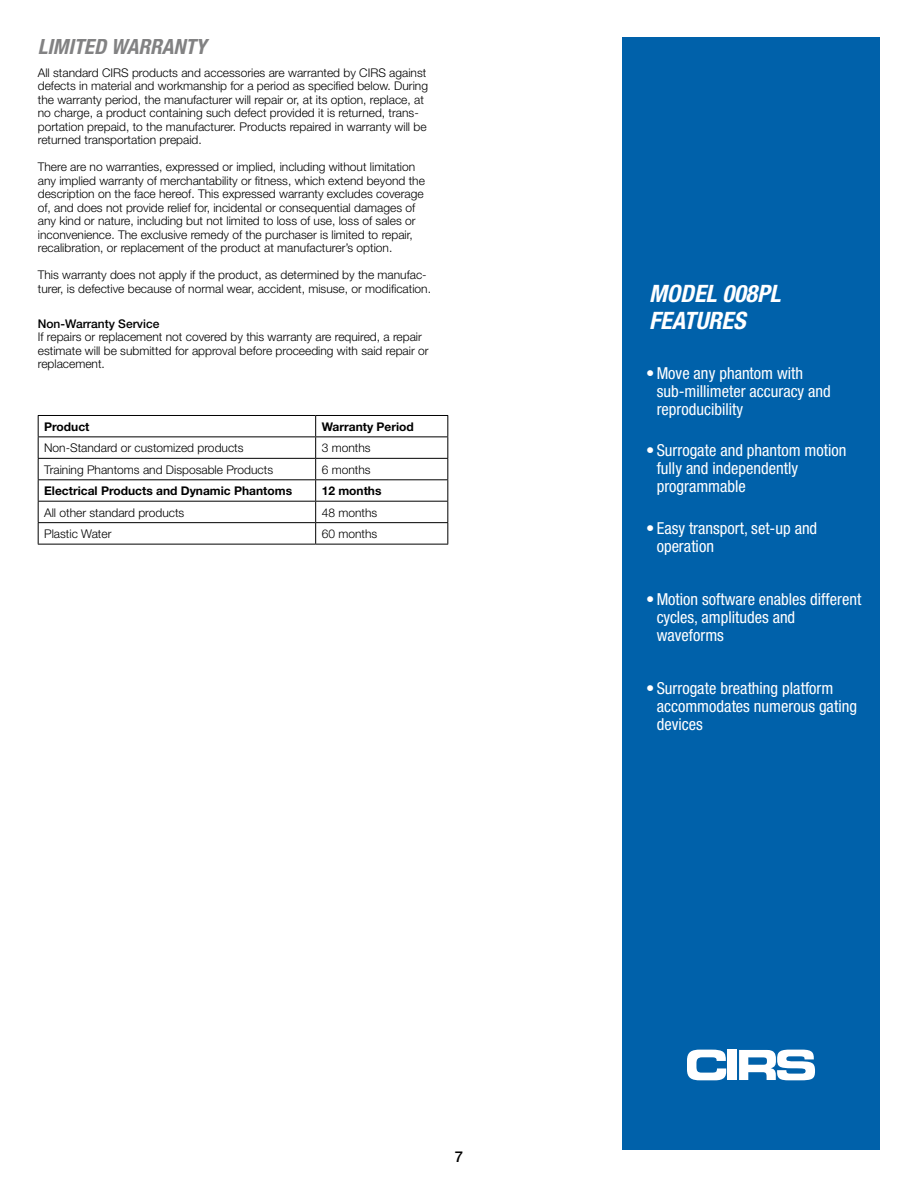
<style>
.page{position:relative;width:918px;height:1188px;background:#fff}
.page>*{position:absolute;margin:0;border:0;box-sizing:border-box;transform-origin:0 0}
.t1{font:italic 700 condensed 24px/26.7px "Helvetica Neue";color:#fff}
.t2{font:italic 700 condensed 21px "Helvetica Neue";color:#828283}
.t3{font:condensed 16.5px/18px "Helvetica Neue";color:#fff}
.t4{font:500 15px "Helvetica Neue";color:#000}
.t5{font:300 12px/13.5px "Helvetica Neue";color:#000}
.t6{font:700 12px "Helvetica Neue";color:#000}
.t7{font:500 12px "Helvetica Neue";color:#000}
</style>
<div class="page">
<hr style="left:38px;top:415px;width:278px;height:1px;background:#000">
<hr style="left:316px;top:415px;width:132px;height:1px;background:#000">
<hr style="left:38px;top:436px;width:278px;height:1px;background:#000">
<hr style="left:316px;top:436px;width:132px;height:1px;background:#000">
<hr style="left:38px;top:458px;width:278px;height:1px;background:#000">
<hr style="left:316px;top:458px;width:132px;height:1px;background:#000">
<hr style="left:38px;top:479px;width:278px;height:1px;background:#000">
<hr style="left:316px;top:479px;width:132px;height:1px;background:#000">
<hr style="left:38px;top:501px;width:278px;height:1px;background:#000">
<hr style="left:316px;top:501px;width:132px;height:1px;background:#000">
<hr style="left:38px;top:522px;width:278px;height:1px;background:#000">
<svg style="left:38px;top:416px;width:1px;height:128px"></svg>
<hr style="left:316px;top:522px;width:132px;height:1px;background:#000">
<svg style="left:315px;top:416px;width:1px;height:128px"></svg>
<svg style="left:447px;top:416px;width:1px;height:128px"></svg>
<hr style="left:38px;top:544px;width:278px;height:1px;background:#000">
<hr style="left:316px;top:544px;width:132px;height:1px;background:#000">
<div style="left:622px;top:38px;width:258px;height:1112px;background:#0061aa"></div>
<svg style="left:687px;top:1050px;width:39px;height:30px"></svg>
<div style="left:728px;top:1050px;width:9px;height:30px;background:#fff"></div>
<svg style="left:739px;top:1050px;width:76px;height:30px"></svg>
<h2 class="t2" style="left:38px;top:34px;width:170px">LIMITED WARRANTY</h2>
<p class="t5" style="left:38px;top:65px;width:392px">All standard CIRS products and accessories are warranted by CIRS against defects in material and workmanship for a period as specified below. During the warranty period, the manufacturer will repair or, at its option, replace, at no charge, a product containing such defect provided it is returned, trans&shy;portation prepaid, to the manufacturer. Products repaired in warranty will be returned transportation prepaid.</p>
<p class="t5" style="left:38px;top:160px;width:389px">There are no warranties, expressed or implied, including without limitation any implied warranty of merchantability or fitness, which extend beyond the description on the face hereof. This expressed warranty excludes coverage of, and does not provide relief for, incidental or consequential damages of any kind or nature, including but not limited to loss of use, loss of sales or inconvenience. The exclusive remedy of the purchaser is limited to repair, recalibration, or replacement of the product at manufacturer’s option.</p>
<p class="t5" style="left:38px;top:268px;width:395px">This warranty does not apply if the product, as determined by the manufac&shy;turer, is defective because of normal wear, accident, misuse, or modification.</p>
<p class="t7" style="left:38px;top:316px;width:123px">Non-Warranty Service</p>
<p class="t5" style="left:38px;top:330px;width:392px">If repairs or replacement not covered by this warranty are required, a repair estimate will be submitted for approval before proceeding with said repair or replacement.</p>
<p class="t6" style="left:44px;top:419px;width:47px">Product</p>
<p class="t6" style="left:322px;top:419px;width:94px">Warranty Period</p>
<p class="t5" style="left:44px;top:441px;width:201px">Non-Standard or customized products</p>
<p class="t5" style="left:322px;top:441px;width:50px">3 months</p>
<p class="t5" style="left:44px;top:463px;width:230px">Training Phantoms and Disposable Products</p>
<p class="t5" style="left:322px;top:463px;width:50px">6 months</p>
<p class="t6" style="left:44px;top:483px;width:249px">Electrical Products and Dynamic Phantoms</p>
<p class="t6" style="left:322px;top:483px;width:61px">12 months</p>
<p class="t5" style="left:44px;top:505px;width:142px">All other standard products</p>
<p class="t5" style="left:322px;top:505px;width:57px">48 months</p>
<p class="t5" style="left:44px;top:527px;width:69px">Plastic Water</p>
<p class="t5" style="left:322px;top:527px;width:57px">60 months</p>
<p class="t4" style="left:455px;top:1148px;width:10px">7</p>
<h1 class="t1" style="left:649px;top:280px;width:133px">MODEL 008PL<br>FEATURES</h1>
<h3 class="t3" style="left:657px;top:364px;width:176px;text-indent:-10px">• Move any phantom with sub-millimeter accuracy and reproducibility</h3>
<h3 class="t3" style="left:657px;top:442px;width:191px;text-indent:-10px">• Surrogate and phantom motion fully and independently programmable</h3>
<h3 class="t3" style="left:657px;top:519px;width:162px;text-indent:-10px">• Easy transport, set-up and operation</h3>
<h3 class="t3" style="left:657px;top:590px;width:206px;text-indent:-10px">• Motion software enables different cycles, amplitudes and waveforms</h3>
<h3 class="t3" style="left:657px;top:679px;width:202px;text-indent:-10px">• Surrogate breathing platform accommodates numerous gating devices</h3>
</div>
